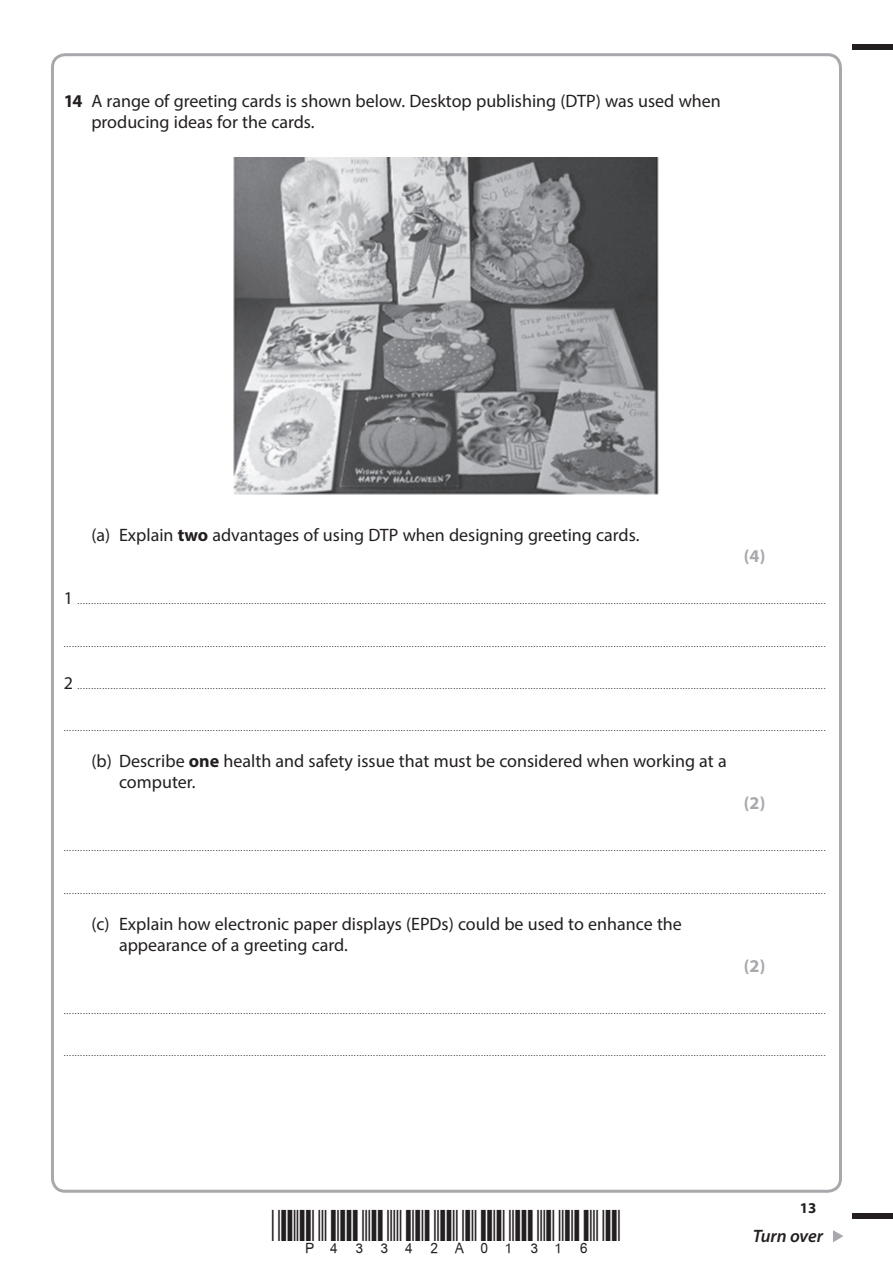
<style>
.page{position:relative;width:893px;height:1263px;background:#fff}
.page>*{position:absolute;margin:0;border:0;box-sizing:border-box;transform-origin:0 0}
.t1{font:39px "Bar Code 39 c HR";color:#231f20}
.t2{font:18px/21px "Myriad Pro";color:#231f20}
.t3{font:700 18px "Myriad Pro";color:#a8a9ad}
.t4{font:italic 600 18px "Myriad Pro";letter-spacing:-.005em;color:#231f20}
.t5{font:700 15px "Myriad Pro";color:#231f20}
.t6{font:9px "Myriad Pro";color:#231f20}
.s1{font-weight:700}
.s2{font-size:18px}
</style>
<div class="page">
<div style="left:853px;top:44px;width:40px;height:5px;background:#231f20"></div>
<div style="left:853px;top:1214px;width:40px;height:5px;background:#231f20"></div>
<svg style="left:833px;top:1230px;width:10px;height:12px"></svg>
<img style="left:234px;top:157px;width:425px;height:338px">
<h2 class="t2" style="left:91px;top:92px;width:631px;text-indent:-28px"><span class="s1">14</span> A range of greeting cards is shown below. Desktop publishing (DTP) was used when producing ideas for the cards.</h2>
<h2 class="t2" style="left:91px;top:526px;width:549px">(a) Explain <span class="s1">two</span> advantages of using DTP when designing greeting cards.</h2>
<h2 class="t3" style="left:744px;top:549px;width:23px">(4)</h2>
<p class="t6" style="left:64px;top:598px;width:763px"><span class="s2">1</span> ...............................................................................................................................................................................................................................................................................</p>
<p class="t6" style="left:64px;top:640px;width:763px">....................................................................................................................................................................................................................................................................................</p>
<p class="t6" style="left:64px;top:682px;width:763px"><span class="s2">2</span> ...............................................................................................................................................................................................................................................................................</p>
<p class="t6" style="left:64px;top:725px;width:763px">....................................................................................................................................................................................................................................................................................</p>
<h2 class="t2" style="left:119px;top:752px;width:609px;text-indent:-28px">(b) Describe <span class="s1">one</span> health and safety issue that must be considered when working at a computer.</h2>
<h2 class="t3" style="left:744px;top:796px;width:23px">(2)</h2>
<p class="t6" style="left:64px;top:845px;width:763px">....................................................................................................................................................................................................................................................................................</p>
<p class="t6" style="left:64px;top:887px;width:763px">....................................................................................................................................................................................................................................................................................</p>
<h2 class="t2" style="left:119px;top:914px;width:564px;text-indent:-28px">(c) Explain how electronic paper displays (EPDs) could be used to enhance the appearance of a greeting card.</h2>
<h2 class="t3" style="left:744px;top:959px;width:23px">(2)</h2>
<p class="t6" style="left:64px;top:1007px;width:763px">....................................................................................................................................................................................................................................................................................</p>
<p class="t6" style="left:64px;top:1050px;width:763px">....................................................................................................................................................................................................................................................................................</p>
<h1 class="t1" style="left:322px;top:1202px;width:101px">✔✓✓✔</h1>
<h3 class="t5" style="left:800px;top:1202px;width:18px">13</h3>
<h2 class="t4" style="left:753px;top:1226px;width:72px">Turn over</h2>
</div>
